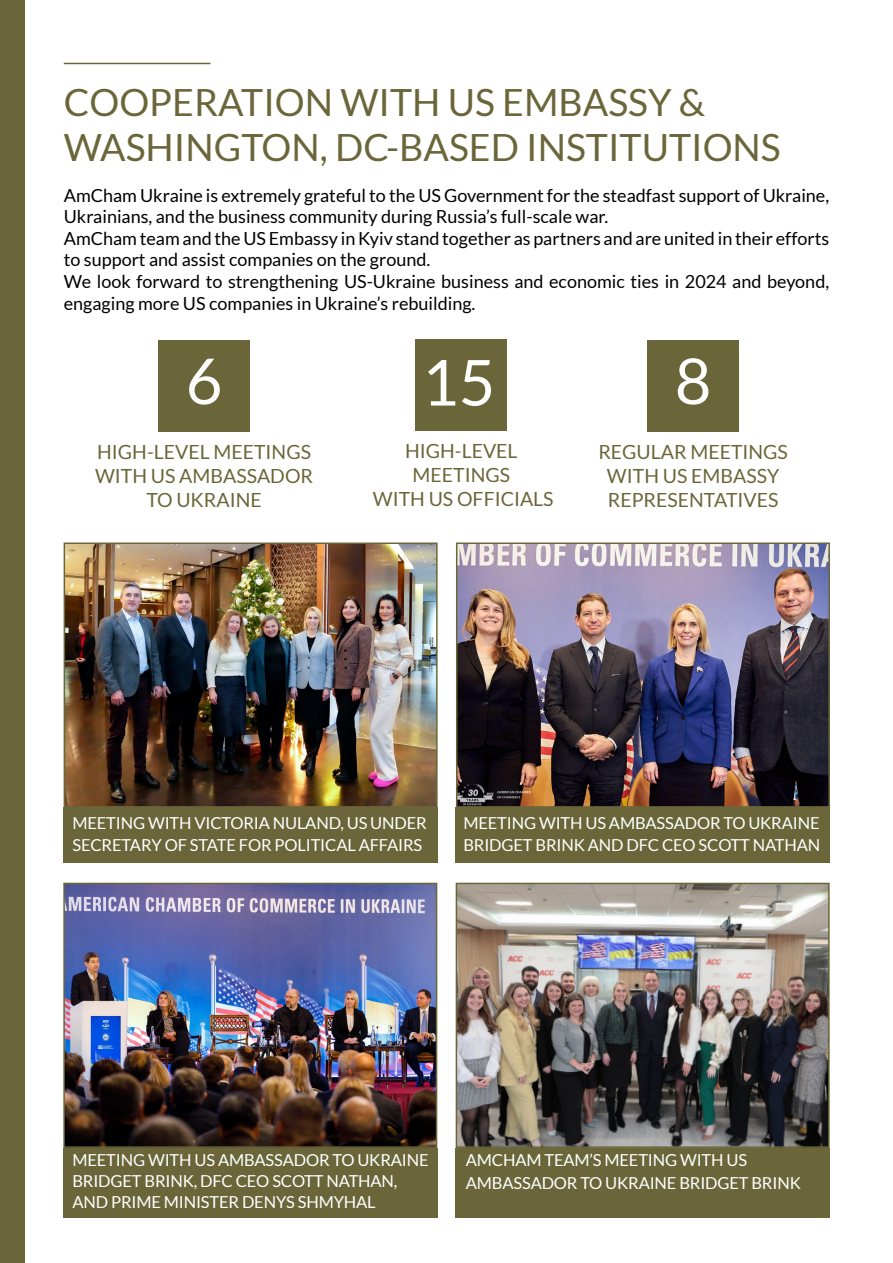
<style>
.page{position:relative;width:893px;height:1263px;background:#fff}
.page>*{position:absolute;margin:0;border:0;box-sizing:border-box;transform-origin:0 0}
.t1{font:63.45px "Lato";color:#fff}
.t2{font:37.5px/45px "Lato";color:#6b663a}
.t3{font:19.5px/24px "Lato";color:#6b663a;text-align:center}
.t4{font:18px/21.6px "Lato";color:#000}
.t5{font:16.5px/22.5px "Lato";letter-spacing:-.01em;color:#fff}
</style>
<div class="page">
<div style="left:64px;top:808px;width:374px;height:55px;background:#6b663a"></div>
<div style="left:63px;top:1148px;width:374px;height:69px;background:#6b663a"></div>
<div style="left:456px;top:807px;width:374px;height:56px;background:#6b663a"></div>
<div style="left:456px;top:1148px;width:374px;height:69px;background:#6b663a"></div>
<div style="left:158px;top:340px;width:92px;height:91px;background:#6b663a"></div>
<div style="left:416px;top:339px;width:91px;height:92px;background:#6b663a"></div>
<div style="left:647px;top:340px;width:92px;height:91px;background:#6b663a"></div>
<img style="left:67px;top:545px;width:368px;height:260px">
<div style="left:64px;top:542px;width:374px;height:266px;border:2px solid #6b663a"></div>
<img style="left:66px;top:886px;width:368px;height:259px">
<div style="left:63px;top:883px;width:374px;height:265px;border:2px solid #6b663a"></div>
<img style="left:459px;top:545px;width:368px;height:260px">
<div style="left:456px;top:542px;width:374px;height:266px;border:2px solid #6b663a"></div>
<img style="left:459px;top:886px;width:368px;height:259px">
<div style="left:456px;top:883px;width:374px;height:265px;border:2px solid #6b663a"></div>
<hr style="left:64px;top:63px;width:146px;height:1px;background:#6b663a">
<div style="left:0;top:0;width:24px;height:1263px;background:#6b663a"></div>
<h2 class="t2" style="left:64px;top:80px;width:718px">COOPERATION WITH US EMBASSY &amp;<br>WASHINGTON, DC-BASED INSTITUTIONS</h2>
<p class="t4" style="left:64px;top:184px;width:767px">AmCham Ukraine is extremely grateful to the US Government for the steadfast support of Ukraine, Ukrainians, and the business community during Russia’s full-scale war.<br>AmCham team and the US Embassy in Kyiv stand together as partners and are united in their efforts to support and assist companies on the ground.<br>We look forward to strengthening US-Ukraine business and economic ties in 2024 and beyond, engaging more US companies in Ukraine’s rebuilding.</p>
<h1 class="t1" style="left:186px;top:346px;width:38px">6</h1>
<p class="t3" style="left:95px;top:439px;width:220px">HIGH-LEVEL MEETINGS<br>WITH US AMBASSADOR<br>TO UKRAINE</p>
<h1 class="t1" style="left:422px;top:347px;width:75px">15</h1>
<p class="t3" style="left:373px;top:439px;width:182px">HIGH-LEVEL<br>MEETINGS<br>WITH US OFFICIALS</p>
<h1 class="t1" style="left:675px;top:346px;width:38px">8</h1>
<p class="t3" style="left:598px;top:439px;width:191px">REGULAR MEETINGS<br>WITH US EMBASSY<br>REPRESENTATIVES</p>
<p class="t5" style="left:72px;top:811px;width:356px">MEETING WITH VICTORIA NULAND, US UNDER<br>SECRETARY OF STATE FOR POLITICAL AFFAIRS</p>
<p class="t5" style="left:463px;top:811px;width:358px">MEETING WITH US AMBASSADOR TO UKRAINE<br>BRIDGET BRINK AND DFC CEO SCOTT NATHAN</p>
<p class="t5" style="left:72px;top:1149px;width:358px;line-height:21px">MEETING WITH US AMBASSADOR TO UKRAINE<br>BRIDGET BRINK, DFC CEO SCOTT NATHAN,<br>AND PRIME MINISTER DENYS SHMYHAL</p>
<p class="t5" style="left:466px;top:1149px;width:336px">AMCHAM TEAM’S MEETING WITH US<br>AMBASSADOR TO UKRAINE BRIDGET BRINK</p>
</div>
